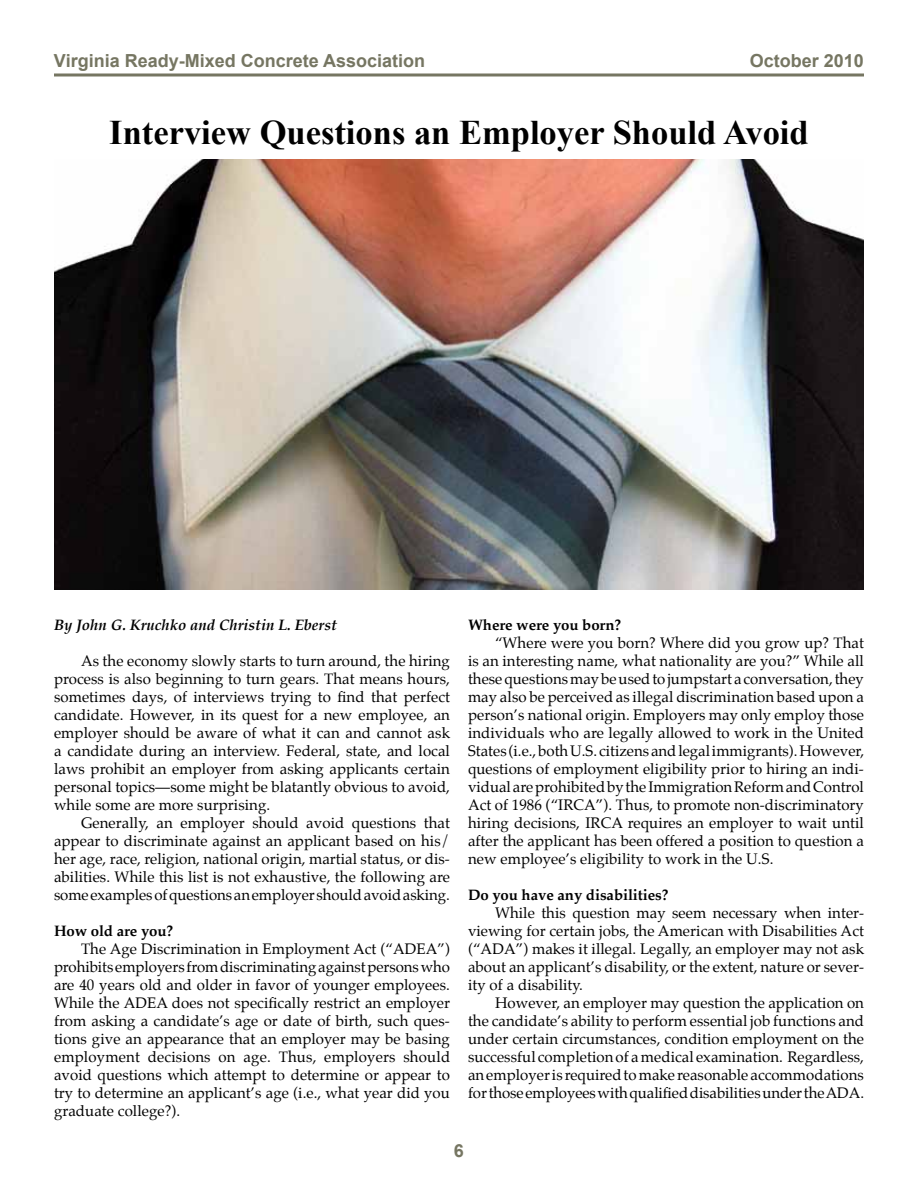
<style>
.page{position:relative;width:918px;height:1188px;background:#fff}
.page>*{position:absolute;margin:0;border:0;box-sizing:border-box;transform-origin:0 0}
.t1{font:700 34.5px "Times New Roman";color:#000}
.t2{font:700 18px "Arial";color:#767662}
.t3{font:15px/18px "Palatino";letter-spacing:.005em;color:#000;text-align:justify}
.t4{font:700 15px "Palatino";letter-spacing:-.005em;color:#000}
.t5{font:italic 700 15px "Palatino";color:#000}
</style>
<div class="page">
<hr style="left:54px;top:73px;width:810px;height:3px;background:#767662">
<img style="left:54px;top:160px;width:810px;height:430px">
<p class="t2" style="left:54px;top:49px;width:373px">Virginia Ready-Mixed Concrete Association</p>
<p class="t2" style="left:750px;top:49px;width:116px">October 2010</p>
<h1 class="t1" style="left:109px;top:109px;width:701px">Interview Questions an Employer Should Avoid</h1>
<p class="t5" style="left:54px;top:613px;width:284px">By John G. Kruchko and Christin L. Eberst</p>
<p class="t3" style="left:54px;top:652px;width:398px;text-indent:27px">As the economy slowly starts to turn around, the hiring process is also beginning to turn gears. That means hours, sometimes days, of interviews trying to find that perfect candidate. However, in its quest for a new employee, an employer should be aware of what it can and cannot ask a candidate during an interview. Federal, state, and local laws prohibit an employer from asking applicants certain personal topics—some might be blatantly obvious to avoid, while some are more surprising.</p>
<p class="t3" style="left:54px;top:814px;width:398px;text-indent:27px">Generally, an employer should avoid questions that appear to discriminate against an applicant based on his/ her age, race, religion, national origin, martial status, or dis&shy;abilities. While this list is not exhaustive, the following are some examples of questions an employer should avoid asking.</p>
<p class="t4" style="left:54px;top:918px;width:121px">How old are you?</p>
<p class="t3" style="left:54px;top:940px;width:398px;text-indent:27px">The Age Discrimination in Employment Act (“ADEA”) prohibits employers from discriminating against persons who are 40 years old and older in favor of younger employees.<br>While the ADEA does not specifically restrict an employer from asking a candidate’s age or date of birth, such ques&shy;tions give an appearance that an employer may be basing employment decisions on age. Thus, employers should avoid questions which attempt to determine or appear to try to determine an applicant’s age (i.e., what year did you graduate college?).</p>
<p class="t4" style="left:468px;top:612px;width:155px">Where were you born?</p>
<p class="t3" style="left:468px;top:634px;width:398px;text-indent:27px">“Where were you born? Where did you grow up? That is an interesting name, what nationality are you?” While all these questions may be used to jumpstart a conversation, they may also be perceived as illegal discrimination based upon a person’s national origin. Employers may only employ those individuals who are legally allowed to work in the United States (i.e., both U.S. citizens and legal immigrants). However, questions of employment eligibility prior to hiring an indi&shy;vidual are prohibited by the Immigration Reform and Control Act of 1986 (“IRCA”). Thus, to promote non-discriminatory hiring decisions, IRCA requires an employer to wait until after the applicant has been offered a position to question a new employee’s eligibility to work in the U.S.</p>
<p class="t4" style="left:468px;top:882px;width:202px">Do you have any disabilities?</p>
<p class="t3" style="left:468px;top:904px;width:398px;text-indent:27px">While this question may seem necessary when inter&shy;viewing for certain jobs, the American with Disabilities Act (“ADA”) makes it illegal. Legally, an employer may not ask about an applicant’s disability, or the extent, nature or sever&shy;ity of a disability.</p>
<p class="t3" style="left:468px;top:994px;width:398px;text-indent:27px">However, an employer may question the application on the candidate’s ability to perform essential job functions and under certain circumstances, condition employment on the successful completion of a medical examination. Regardless, an employer is required to make reasonable accommodations for those employees with qualified disabilities under the ADA.</p>
<p class="t2" style="left:454px;top:1139px;width:12px">6</p>
</div>
